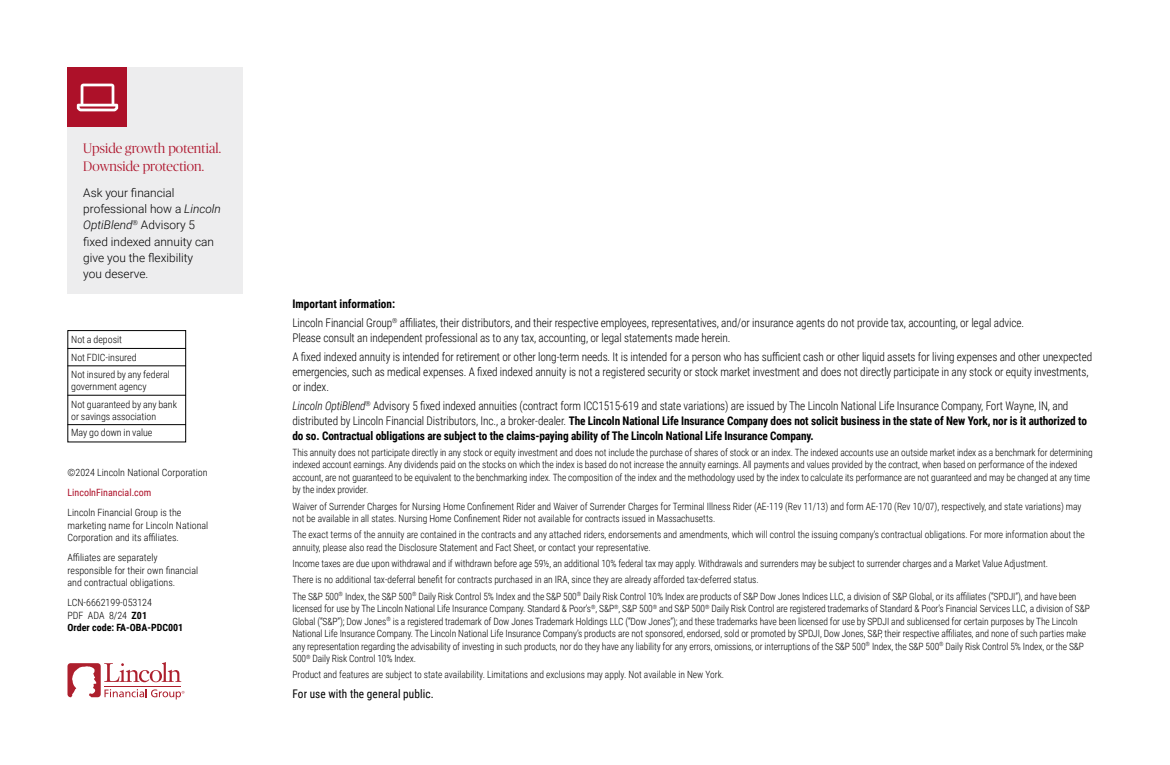
<style>
.page{position:relative;width:1170px;height:765px;background:#fff}
.page>*{position:absolute;margin:0;border:0;box-sizing:border-box;transform-origin:0 0}
.Subheader_1{font:300 13.75px/17.5px "Publico Banner";letter-spacing:.01em;color:#ad1129}
.Disclosure_-_8_10_Light{font:300 11.88px/15px "Roboto Condensed";letter-spacing:-.01em;color:#000;scale:.95 1}
.Disclosure_-_8_10_Light-2{font:700 11.88px/15px "Roboto Condensed";letter-spacing:-.01em;color:#000;scale:.95 1}
.Body_Copy{font:300 11.88px/16.2px "Roboto";color:#000}
.Audience_Disclosure{font:11.88px "Roboto Condensed";letter-spacing:.01em;color:#000;scale:.95 1}
.Disclosure_-_9_5_12_Bold{font:700 11.88px "Roboto Condensed";color:#000;scale:.95 1}
.Disclosure_-_8_10_Light-3{font:300 10px/12.5px "Roboto Condensed";letter-spacing:-.01em;color:#000;scale:.95 1}
.Disclosure_-_8_10_Light-4{font:300 10px/12.5px "Roboto Condensed";letter-spacing:-.01em;color:#000}
.Bank_Box_-_Back_Page{font:300 10px/11.9px "Roboto Condensed";letter-spacing:-.005em;color:#000}
.Disclosure_-_8_10_Light-5{font:10px "Roboto Condensed";color:#ad1129}
.s1{font-style:italic}
.s2{font-weight:700}
.s3{font-weight:300;font-style:italic}
.s4{font-weight:300}
</style>
<div class="page">
<div style="left:68px;top:68px;width:175px;height:226px;background:#ededee"></div>
<div style="left:68px;top:68px;width:60px;height:60px;background:#ad1129"></div>
<svg style="left:77px;top:84px;width:41px;height:27px"></svg>
<div style="left:68px;top:330px;width:118px;height:112px;border:1px solid #000"></div>
<hr style="left:68px;top:424px;width:118px;height:1px;background:#000">
<hr style="left:68px;top:395px;width:118px;height:1px;background:#000">
<hr style="left:68px;top:366px;width:118px;height:1px;background:#000">
<hr style="left:68px;top:348px;width:118px;height:1px;background:#000">
<svg style="left:68px;top:662px;width:116px;height:37px"></svg>
<h1 class="Subheader_1" style="left:83px;top:139px;width:139px">Upside growth potential.<br>Downside protection.</h1>
<p class="Body_Copy" style="left:83px;top:184px;width:139px">Ask your financial professional how a <span class="s1">Lincoln<br>OptiBlend</span><sup>®</sup> Advisory 5 fixed indexed annuity can give you the flexibility<br>you deserve.</p>
<p class="Bank_Box_-_Back_Page" style="left:71px;top:333px;width:52px">Not a deposit</p>
<p class="Bank_Box_-_Back_Page" style="left:71px;top:351px;width:67px">Not FDIC-insured</p>
<p class="Bank_Box_-_Back_Page" style="left:71px;top:368px;width:100px">Not insured by any federal government agency</p>
<p class="Bank_Box_-_Back_Page" style="left:71px;top:398px;width:107px">Not guaranteed by any bank or savings association</p>
<p class="Bank_Box_-_Back_Page" style="left:71px;top:426px;width:83px">May go down in value</p>
<p class="Disclosure_-_8_10_Light-4" style="left:68px;top:466px;width:142px">©2024 Lincoln National Corporation</p>
<p class="Disclosure_-_8_10_Light-5" style="left:68px;top:486px;width:85px">LincolnFinancial.com</p>
<p class="Disclosure_-_8_10_Light-4" style="left:68px;top:506px;width:142px">Lincoln Financial Group is the marketing name for Lincoln National<br>Corporation and its affiliates.</p>
<p class="Disclosure_-_8_10_Light-4" style="left:68px;top:551px;width:132px">Affiliates are separately responsible for their own financial and contractual obligations.</p>
<p class="Disclosure_-_8_10_Light-4" style="left:68px;top:596px;width:117px">LCN-6662199-053124<br>PDF ADA 8/24 <span class="s2">Z01<br>Order code: FA-OBA-PDC001</span></p>
<p class="Disclosure_-_9_5_12_Bold" style="left:292px;top:296px;width:110px">Important information:</p>
<p class="Disclosure_-_8_10_Light" style="left:292px;top:315px;width:772px">Lincoln Financial Group<sup>®</sup> affiliates, their distributors, and their respective employees, representatives, and/or insurance agents do not provide tax, accounting, or legal advice.<br>Please consult an independent professional as to any tax, accounting, or legal statements made herein.</p>
<p class="Disclosure_-_8_10_Light" style="left:292px;top:349px;width:843px">A fixed indexed annuity is intended for retirement or other long-term needs. It is intended for a person who has sufficient cash or other liquid assets for living expenses and other unexpected emergencies, such as medical expenses. A fixed indexed annuity is not a registered security or stock market investment and does not directly participate in any stock or equity investments, or index.</p>
<p class="Disclosure_-_8_10_Light-2" style="left:292px;top:397px;width:838px"><span class="s3">Lincoln OptiBlend</span><sup>®</sup> <span class="s4">Advisory 5 fixed indexed annuities (contract form ICC1515-619 and state variations) are issued by The Lincoln National Life Insurance Company, Fort Wayne, IN, and distributed by Lincoln Financial Distributors, Inc., a broker-dealer.</span> The Lincoln National Life Insurance Company does not solicit business in the state of New York, nor is it authorized to do so. Contractual obligations are subject to the claims-paying ability of The Lincoln National Life Insurance Company.</p>
<p class="Disclosure_-_8_10_Light-3" style="left:292px;top:446px;width:844px">This annuity does not participate directly in any stock or equity investment and does not include the purchase of shares of stock or an index. The indexed accounts use an outside market index as a benchmark for determining indexed account earnings. Any dividends paid on the stocks on which the index is based do not increase the annuity earnings. All payments and values provided by the contract, when based on performance of the indexed account, are not guaranteed to be equivalent to the benchmarking index. The composition of the index and the methodology used by the index to calculate its performance are not guaranteed and may be changed at any time by the index provider.</p>
<p class="Disclosure_-_8_10_Light-3" style="left:292px;top:499px;width:832px">Waiver of Surrender Charges for Nursing Home Confinement Rider and Waiver of Surrender Charges for Terminal Illness Rider (AE-119 (Rev 11/13) and form AE-170 (Rev 10/07), respectively, and state variations) may not be available in all states. Nursing Home Confinement Rider not available for contracts issued in Massachusetts.</p>
<p class="Disclosure_-_8_10_Light-3" style="left:292px;top:528px;width:836px">The exact terms of the annuity are contained in the contracts and any attached riders, endorsements and amendments, which will control the issuing company’s contractual obligations. For more information about the annuity, please also read the Disclosure Statement and Fact Sheet, or contact your representative.</p>
<p class="Disclosure_-_8_10_Light-3" style="left:292px;top:557px;width:797px">Income taxes are due upon withdrawal and if withdrawn before age 59½, an additional 10% federal tax may apply. Withdrawals and surrenders may be subject to surrender charges and a Market Value Adjustment.</p>
<p class="Disclosure_-_8_10_Light-3" style="left:292px;top:573px;width:492px">There is no additional tax-deferral benefit for contracts purchased in an IRA, since they are already afforded tax-deferred status.</p>
<p class="Disclosure_-_8_10_Light-3" style="left:292px;top:589px;width:841px">The S&amp;P 500<sup>®</sup> Index, the S&amp;P 500<sup>®</sup> Daily Risk Control 5% Index and the S&amp;P 500<sup>®</sup> Daily Risk Control 10% Index are products of S&amp;P Dow Jones Indices LLC, a division of S&amp;P Global, or its affiliates (“SPDJI”), and have been licensed for use by The Lincoln National Life Insurance Company. Standard &amp; Poor’s<sup>®</sup>, S&amp;P<sup>®</sup>, S&amp;P 500<sup>®</sup> and S&amp;P 500<sup>®</sup> Daily Risk Control are registered trademarks of Standard &amp; Poor’s Financial Services LLC, a division of S&amp;P Global (“S&amp;P”); Dow Jones<sup>®</sup> is a registered trademark of Dow Jones Trademark Holdings LLC (“Dow Jones”); and these trademarks have been licensed for use by SPDJI and sublicensed for certain purposes by The Lincoln National Life Insurance Company. The Lincoln National Life Insurance Company’s products are not sponsored, endorsed, sold or promoted by SPDJI, Dow Jones, S&amp;P, their respective affiliates, and none of such parties make any representation regarding the advisability of investing in such products, nor do they have any liability for any errors, omissions, or interruptions of the S&amp;P 500<sup>®</sup> Index, the S&amp;P 500<sup>®</sup> Daily Risk Control 5% Index, or the S&amp;P 500<sup>®</sup> Daily Risk Control 10% Index.</p>
<p class="Disclosure_-_8_10_Light-3" style="left:292px;top:668px;width:456px">Product and features are subject to state availability. Limitations and exclusions may apply. Not available in New York.</p>
<p class="Audience_Disclosure" style="left:292px;top:685px;width:150px">For use with the general public.</p>
</div>
